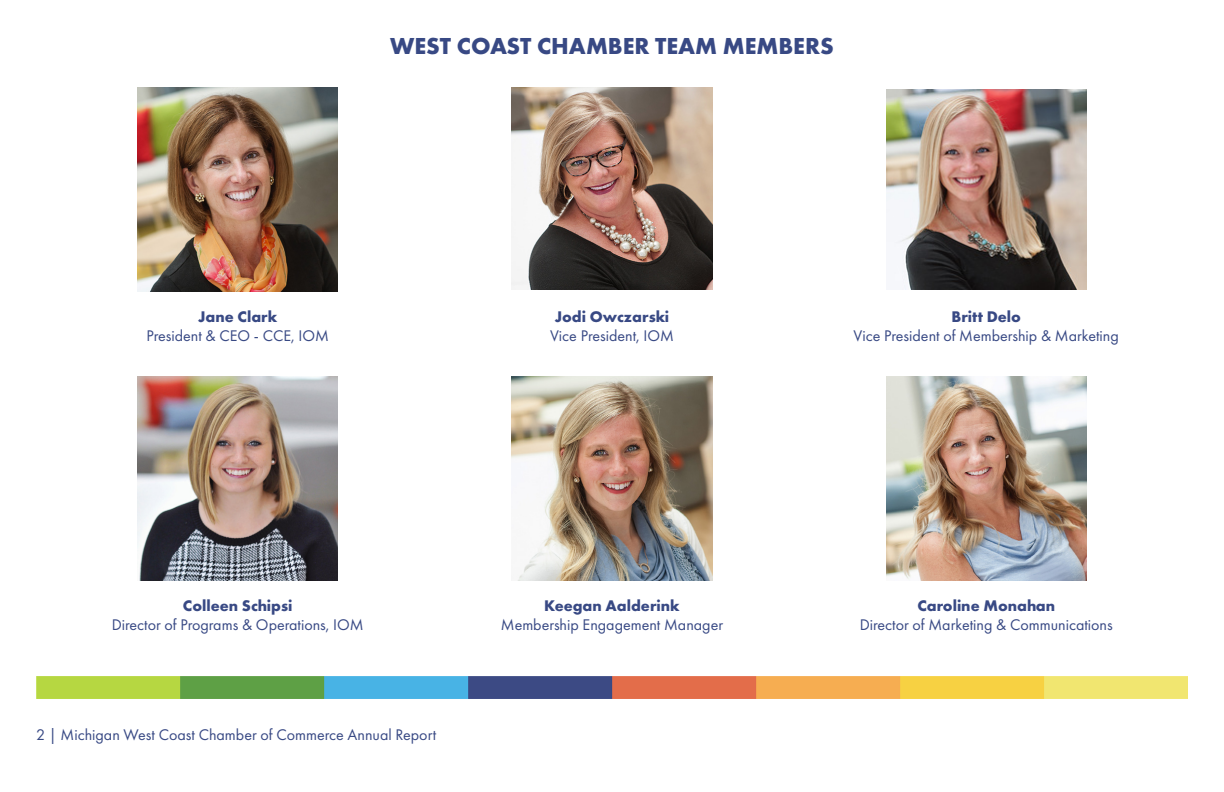
<style>
.page{position:relative;width:1224px;height:792px;background:#fff}
.page>*{position:absolute;margin:0;border:0;box-sizing:border-box;transform-origin:0 0}
.t1{font:700 24px "Futura PT";color:#384984}
.t2{font:16px "Futura PT";color:#384984}
.t3{font:700 16px "Futura PT";color:#384984}
</style>
<div class="page">
<img style="left:36px;top:676px;width:1152px;height:23px">
<img style="left:138px;top:377px;width:200px;height:203px">
<img style="left:886px;top:377px;width:200px;height:203px">
<img style="left:512px;top:377px;width:200px;height:203px">
<img style="left:138px;top:88px;width:200px;height:203px">
<img style="left:886px;top:90px;width:200px;height:200px">
<img style="left:512px;top:88px;width:200px;height:202px">
<p class="t1" style="left:390px;top:31px;width:445px">WEST COAST CHAMBER TEAM MEMBERS</p>
<p class="t3" style="left:198px;top:306px;width:81px">Jane Clark</p>
<p class="t2" style="left:146px;top:326px;width:184px">President &amp; CEO - CCE, IOM</p>
<p class="t3" style="left:555px;top:306px;width:116px">Jodi Owczarski</p>
<p class="t2" style="left:550px;top:326px;width:125px">Vice President, IOM</p>
<p class="t3" style="left:183px;top:595px;width:111px">Colleen Schipsi</p>
<p class="t2" style="left:112px;top:615px;width:253px">Director of Programs &amp; Operations, IOM</p>
<p class="t2" style="left:36px;top:726px;width:402px">2 | Michigan West Coast Chamber of Commerce Annual Report</p>
<p class="t3" style="left:544px;top:595px;width:137px">Keegan Aalderink</p>
<p class="t2" style="left:501px;top:615px;width:224px">Membership Engagement Manager</p>
<p class="t3" style="left:951px;top:306px;width:71px">Britt Delo</p>
<p class="t2" style="left:854px;top:326px;width:267px">Vice President of Membership &amp; Marketing</p>
<p class="t3" style="left:917px;top:595px;width:139px">Caroline Monahan</p>
<p class="t2" style="left:860px;top:615px;width:254px">Director of Marketing &amp; Communications</p>
</div>
